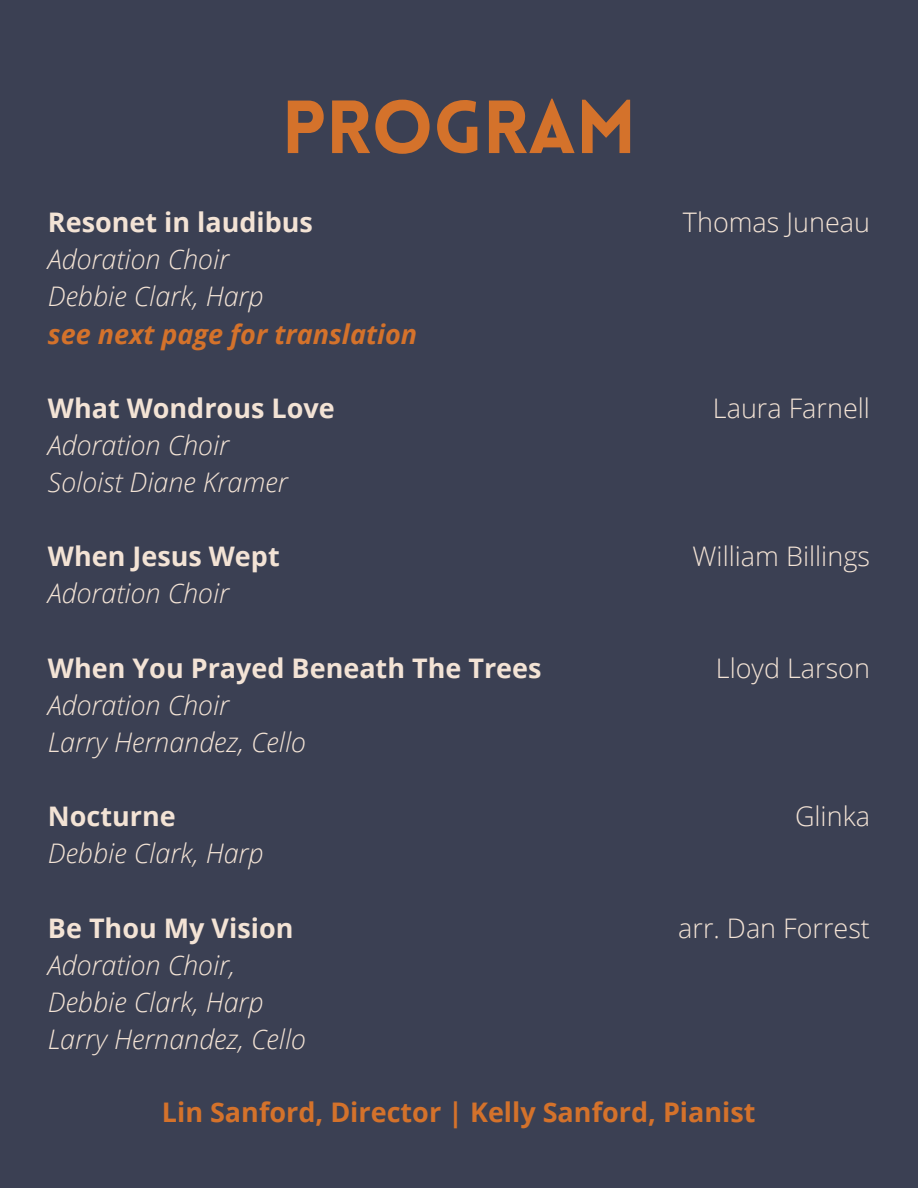
<style>
.page{position:relative;width:918px;height:1188px;background:#3b4053}
.page>*{position:absolute;margin:0;border:0;box-sizing:border-box;transform-origin:0 0}
.t1{font:900 73.5px "Lovelo";color:#d4722b}
.t2{font:italic 300 27px "Open Sans";color:#f3e3d5}
.t3{font:700 27px "Open Sans";color:#f3e3d5}
.t4{font:300 27px "Open Sans";color:#f3e3d5}
.t5{font:700 27px "Open Sans";color:#d4722b}
.t6{font:italic 700 27px "Open Sans";color:#d4722b}
</style>
<div class="page">
<h1 class="t1" style="left:282px;top:98px;width:356px">PROGRAM</h1>
<p class="t3" style="left:48px;top:203px;width:267px">Resonet in laudibus</p>
<p class="t2" style="left:48px;top:241px;width:183px">Adoration Choir</p>
<p class="t2" style="left:48px;top:278px;width:217px">Debbie Clark, Harp</p>
<p class="t6" style="left:48px;top:315px;width:371px">see next page for translation</p>
<p class="t3" style="left:48px;top:389px;width:288px">What Wondrous Love</p>
<p class="t2" style="left:48px;top:426px;width:183px">Adoration Choir</p>
<p class="t2" style="left:48px;top:463px;width:241px">Soloist Diane Kramer</p>
<p class="t3" style="left:48px;top:538px;width:233px">When Jesus Wept</p>
<p class="t2" style="left:48px;top:575px;width:183px">Adoration Choir</p>
<p class="t3" style="left:48px;top:649px;width:495px">When You Prayed Beneath The Trees</p>
<p class="t2" style="left:48px;top:686px;width:183px">Adoration Choir</p>
<p class="t2" style="left:48px;top:723px;width:260px">Larry Hernandez, Cello</p>
<p class="t3" style="left:48px;top:797px;width:129px">Nocturne</p>
<p class="t2" style="left:48px;top:835px;width:217px">Debbie Clark, Harp</p>
<p class="t3" style="left:48px;top:909px;width:247px">Be Thou My Vision</p>
<p class="t2" style="left:48px;top:946px;width:189px">Adoration Choir,</p>
<p class="t2" style="left:48px;top:983px;width:217px">Debbie Clark, Harp</p>
<p class="t2" style="left:48px;top:1020px;width:260px">Larry Hernandez, Cello</p>
<p class="t4" style="left:683px;top:203px;width:189px">Thomas Juneau</p>
<p class="t4" style="left:713px;top:389px;width:159px">Laura Farnell</p>
<p class="t4" style="left:693px;top:538px;width:179px">William Billings</p>
<p class="t4" style="left:716px;top:649px;width:156px">Lloyd Larson</p>
<p class="t4" style="left:795px;top:797px;width:76px">Glinka</p>
<p class="t4" style="left:678px;top:909px;width:193px">arr. Dan Forrest</p>
<h2 class="t5" style="left:162px;top:1093px;width:595px">Lin Sanford, Director | Kelly Sanford, Pianist</h2>
</div>
